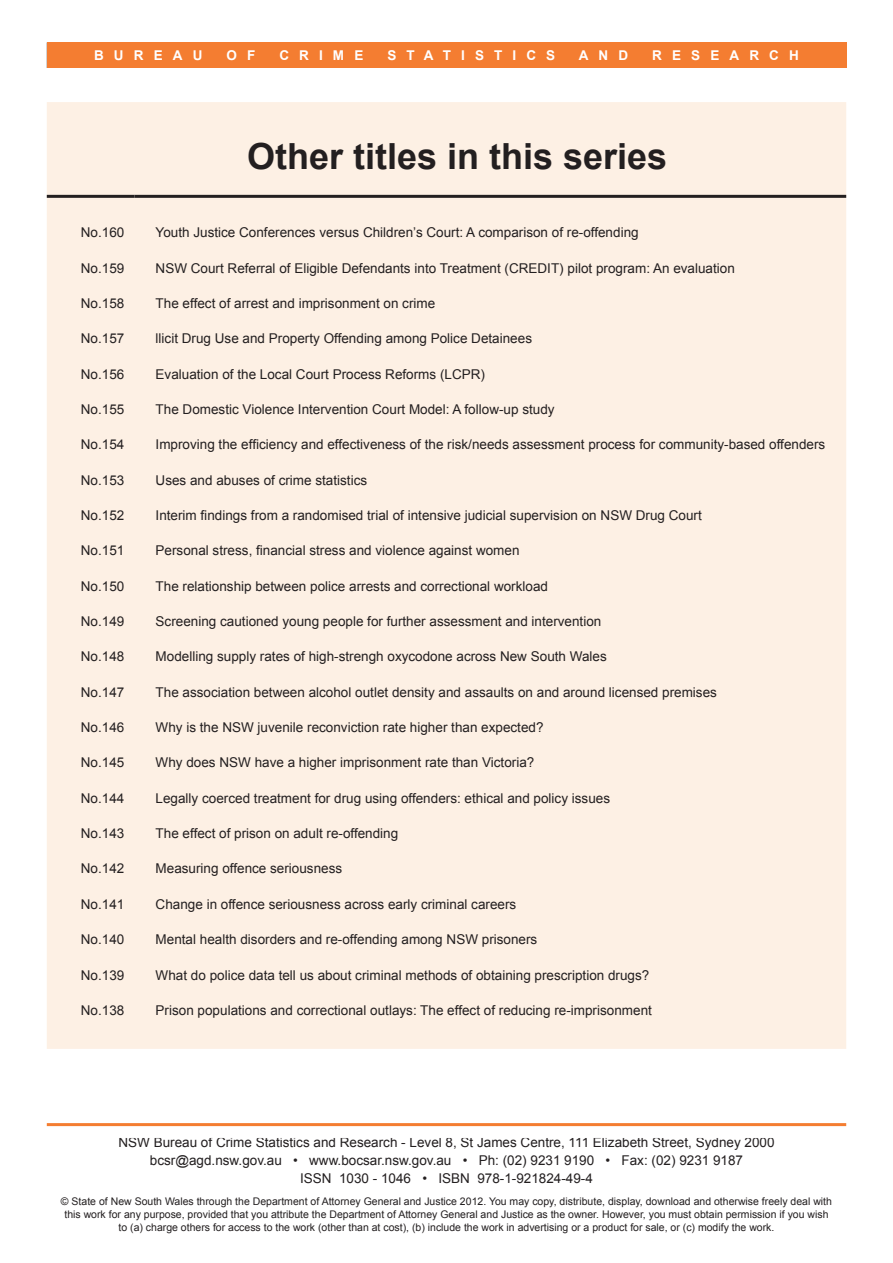
<style>
.page{position:relative;width:893px;height:1263px;background:#fff}
.page>*{position:absolute;margin:0;border:0;box-sizing:border-box;transform-origin:0 0}
.Other_titles{font:700 36px "Arial";color:#231f20}
.T3__Table_body{font:13.5px/18px "Arial";color:#231f20;text-align:center}
.t1{font:700 13.5px "Arial";letter-spacing:.75em;color:#fff}
.t2{font:10.5px/13.2px "Arial";color:#231f20;text-align:center}
</style>
<div class="page">
<div style="left:47px;top:43px;width:799px;height:25px;background:#f47d31"></div>
<hr style="left:47px;top:1123px;width:799px;height:3px;background:#f47d31">
<div style="left:47px;top:102px;width:799px;height:947px;background:#fdf0e4"></div>
<hr style="left:47px;top:195px;width:87px;height:3px;background:#231f20">
<hr style="left:134px;top:195px;width:712px;height:3px;background:#231f20">
<p class="t1" style="left:94px;top:47px;width:110px">BUREAU</p>
<p class="t1" style="left:226px;top:47px;width:30px">O F</p>
<p class="t1" style="left:279px;top:47px;width:85px">CRIME</p>
<p class="t1" style="left:387px;top:47px;width:169px">STATISTICS</p>
<p class="t1" style="left:579px;top:47px;width:51px">AND</p>
<p class="t1" style="left:652px;top:47px;width:148px">RESEARCH</p>
<p class="Other_titles" style="left:247px;top:132px;width:422px">Other titles in this series</p>
<p class="T3__Table_body" style="left:81px;top:224px;width:45px">No.160</p>
<p class="T3__Table_body" style="left:156px;top:224px;width:485px">Youth Justice Conferences versus Children’s Court: A comparison of re-offending</p>
<p class="T3__Table_body" style="left:81px;top:259px;width:45px">No.159</p>
<p class="T3__Table_body" style="left:156px;top:259px;width:581px">NSW Court Referral of Eligible Defendants into Treatment (CREDIT) pilot program: An evaluation</p>
<p class="T3__Table_body" style="left:81px;top:294px;width:45px">No.158</p>
<p class="T3__Table_body" style="left:156px;top:294px;width:281px">The effect of arrest and imprisonment on crime</p>
<p class="T3__Table_body" style="left:81px;top:330px;width:45px">No.157</p>
<p class="T3__Table_body" style="left:156px;top:330px;width:378px">llicit Drug Use and Property Offending among Police Detainees</p>
<p class="T3__Table_body" style="left:81px;top:365px;width:45px">No.156</p>
<p class="T3__Table_body" style="left:156px;top:365px;width:331px">Evaluation of the Local Court Process Reforms (LCPR)</p>
<p class="T3__Table_body" style="left:81px;top:400px;width:45px">No.155</p>
<p class="T3__Table_body" style="left:156px;top:400px;width:400px">The Domestic Violence Intervention Court Model: A follow-up study</p>
<p class="T3__Table_body" style="left:81px;top:436px;width:45px">No.154</p>
<p class="T3__Table_body" style="left:156px;top:436px;width:671px">Improving the efficiency and effectiveness of the risk/needs assessment process for community-based offenders</p>
<p class="T3__Table_body" style="left:81px;top:471px;width:45px">No.153</p>
<p class="T3__Table_body" style="left:156px;top:471px;width:213px">Uses and abuses of crime statistics</p>
<p class="T3__Table_body" style="left:81px;top:506px;width:45px">No.152</p>
<p class="T3__Table_body" style="left:156px;top:506px;width:548px">Interim findings from a randomised trial of intensive judicial supervision on NSW Drug Court</p>
<p class="T3__Table_body" style="left:81px;top:542px;width:45px">No.151</p>
<p class="T3__Table_body" style="left:156px;top:542px;width:365px">Personal stress, financial stress and violence against women</p>
<p class="T3__Table_body" style="left:81px;top:577px;width:45px">No.150</p>
<p class="T3__Table_body" style="left:156px;top:577px;width:394px">The relationship between police arrests and correctional workload</p>
<p class="T3__Table_body" style="left:81px;top:612px;width:45px">No.149</p>
<p class="T3__Table_body" style="left:156px;top:612px;width:447px">Screening cautioned young people for further assessment and intervention</p>
<p class="T3__Table_body" style="left:81px;top:648px;width:45px">No.148</p>
<p class="T3__Table_body" style="left:156px;top:648px;width:453px">Modelling supply rates of high-strengh oxycodone across New South Wales</p>
<p class="T3__Table_body" style="left:81px;top:683px;width:45px">No.147</p>
<p class="T3__Table_body" style="left:156px;top:683px;width:563px">The association between alcohol outlet density and assaults on and around licensed premises</p>
<p class="T3__Table_body" style="left:81px;top:718px;width:45px">No.146</p>
<p class="T3__Table_body" style="left:156px;top:718px;width:389px">Why is the NSW juvenile reconviction rate higher than expected?</p>
<p class="T3__Table_body" style="left:81px;top:754px;width:45px">No.145</p>
<p class="T3__Table_body" style="left:156px;top:754px;width:380px">Why does NSW have a higher imprisonment rate than Victoria?</p>
<p class="T3__Table_body" style="left:81px;top:789px;width:45px">No.144</p>
<p class="T3__Table_body" style="left:156px;top:789px;width:456px">Legally coerced treatment for drug using offenders: ethical and policy issues</p>
<p class="T3__Table_body" style="left:81px;top:824px;width:45px">No.143</p>
<p class="T3__Table_body" style="left:156px;top:824px;width:244px">The effect of prison on adult re-offending</p>
<p class="T3__Table_body" style="left:81px;top:860px;width:45px">No.142</p>
<p class="T3__Table_body" style="left:156px;top:860px;width:188px">Measuring offence seriousness</p>
<p class="T3__Table_body" style="left:81px;top:895px;width:45px">No.141</p>
<p class="T3__Table_body" style="left:156px;top:895px;width:362px">Change in offence seriousness across early criminal careers</p>
<p class="T3__Table_body" style="left:81px;top:930px;width:45px">No.140</p>
<p class="T3__Table_body" style="left:156px;top:930px;width:383px">Mental health disorders and re-offending among NSW prisoners</p>
<p class="T3__Table_body" style="left:81px;top:966px;width:45px">No.139</p>
<p class="T3__Table_body" style="left:156px;top:966px;width:495px">What do police data tell us about criminal methods of obtaining prescription drugs?</p>
<p class="T3__Table_body" style="left:81px;top:1001px;width:45px">No.138</p>
<p class="T3__Table_body" style="left:156px;top:1001px;width:498px">Prison populations and correctional outlays: The effect of reducing re-imprisonment</p>
<p class="T3__Table_body" style="left:118px;top:1134px;width:658px">NSW Bureau of Crime Statistics and Research - Level 8, St James Centre, 111 Elizabeth Street, Sydney 2000 bcsr@agd.nsw.gov.au • www.bocsar.nsw.gov.au • Ph: (02) 9231 9190 • Fax: (02) 9231 9187<br>ISSN 1030 - 1046 • ISBN 978-1-921824-49-4</p>
<p class="t2" style="left:61px;top:1195px;width:772px">© State of New South Wales through the Department of Attorney General and Justice 2012. You may copy, distribute, display, download and otherwise freely deal with this work for any purpose, provided that you attribute the Department of Attorney General and Justice as the owner. However, you must obtain permission if you wish to (a) charge others for access to the work (other than at cost), (b) include the work in advertising or a product for sale, or (c) modify the work.</p>
</div>
